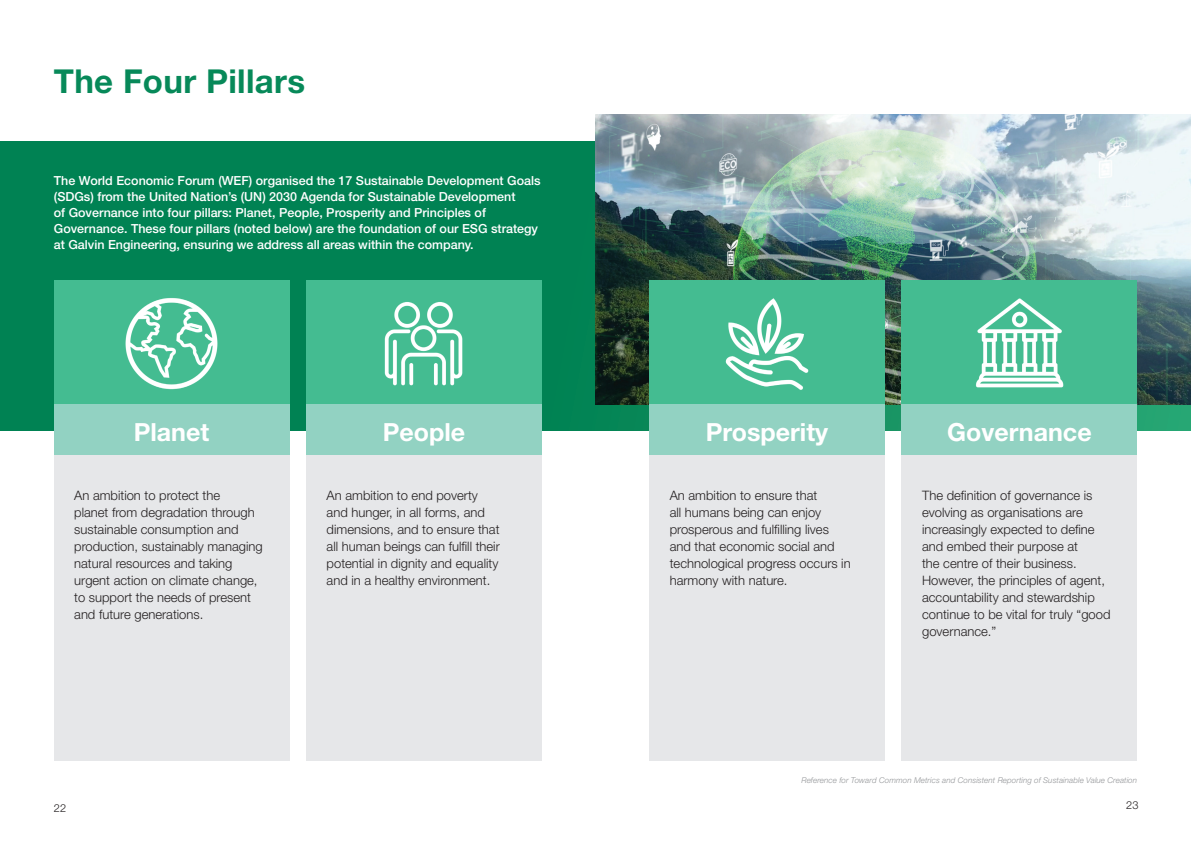
<style>
.page{position:relative;width:1191px;height:842px;background:#fff}
.page>*{position:absolute;margin:0;border:0;box-sizing:border-box;transform-origin:0 0}
.t1{font:700 33px "Helvetica Neue LT Std";letter-spacing:.01em;color:#078959}
.t2{font:700 25px "Helvetica Neue LT Std";color:#fff}
.t3{font:300 13px/17px "Helvetica Neue LT Std";color:#231f20}
.t4{font:500 12.5px/16px "Helvetica Neue LT Std";color:#fff}
.t5{font:300 11px "Helvetica Neue LT Std";color:#231f20}
.t6{font:italic 300 8px "Helvetica Neue LT Std";letter-spacing:.01em;color:#939598}
</style>
<div class="page">
<div style="left:0;top:142px;width:1191px;height:288px;background:#008253"></div>
<img style="left:595px;top:115px;width:596px;height:289px">
<div style="left:54px;top:280px;width:235px;height:149px;background:#44bc91"></div>
<div style="left:306px;top:280px;width:235px;height:149px;background:#44bc91"></div>
<div style="left:649px;top:280px;width:235px;height:149px;background:#44bc91"></div>
<div style="left:901px;top:280px;width:236px;height:149px;background:#44bc91"></div>
<div style="left:54px;top:404px;width:235px;height:52px;background:#92d2c2"></div>
<div style="left:306px;top:404px;width:235px;height:52px;background:#92d2c2"></div>
<div style="left:649px;top:404px;width:235px;height:52px;background:#92d2c2"></div>
<div style="left:901px;top:404px;width:236px;height:52px;background:#92d2c2"></div>
<div style="left:54px;top:456px;width:235px;height:305px;background:#e6e7e9"></div>
<div style="left:306px;top:456px;width:235px;height:305px;background:#e6e7e9"></div>
<div style="left:649px;top:456px;width:235px;height:305px;background:#e6e7e9"></div>
<div style="left:901px;top:456px;width:236px;height:305px;background:#e6e7e9"></div>
<img style="left:125px;top:298px;width:93px;height:92px">
<img style="left:384px;top:302px;width:79px;height:84px">
<img style="left:725px;top:298px;width:84px;height:92px">
<img style="left:976px;top:298px;width:88px;height:90px">
<h1 class="t1" style="left:54px;top:61px;width:253px">The Four Pillars</h1>
<p class="t4" style="left:54px;top:173px;width:488px">The World Economic Forum (WEF) organised the 17 Sustainable Development Goals (SDGs) from the United Nation’s (UN) 2030 Agenda for Sustainable Development<br>of Governance into four pillars: Planet, People, Prosperity and Principles of Governance. These four pillars (noted below) are the foundation of our ESG strategy at Galvin Engineering, ensuring we address all areas within the company.</p>
<h2 class="t2" style="left:134px;top:416px;width:77px">Planet</h2>
<h2 class="t2" style="left:383px;top:416px;width:84px">People</h2>
<h2 class="t2" style="left:706px;top:416px;width:124px">Prosperity</h2>
<h2 class="t2" style="left:947px;top:416px;width:146px">Governance</h2>
<p class="t3" style="left:74px;top:486px;width:190px">An ambition to protect the<br>planet from degradation through sustainable consumption and production, sustainably managing natural resources and taking urgent action on climate change, to support the needs of present and future generations.</p>
<p class="t3" style="left:327px;top:486px;width:175px">An ambition to end poverty and hunger, in all forms, and dimensions, and to ensure that all human beings can fulfill their potential in dignity and equality and in a healthy environment.</p>
<p class="t3" style="left:670px;top:486px;width:182px">An ambition to ensure that<br>all humans being can enjoy prosperous and fulfilling lives and that economic social and technological progress occurs in harmony with nature.</p>
<p class="t3" style="left:922px;top:486px;width:190px">The definition of governance is evolving as organisations are increasingly expected to define and embed their purpose at<br>the centre of their business.<br>However, the principles of agent, accountability and stewardship continue to be vital for truly “good governance.”</p>
<p class="t6" style="left:801px;top:775px;width:337px">Reference for Toward Common Metrics and Consistent Reporting of Sustainable Value Creation</p>
<p class="t5" style="left:54px;top:801px;width:14px">22</p>
<p class="t5" style="left:1126px;top:798px;width:14px">23</p>
</div>
